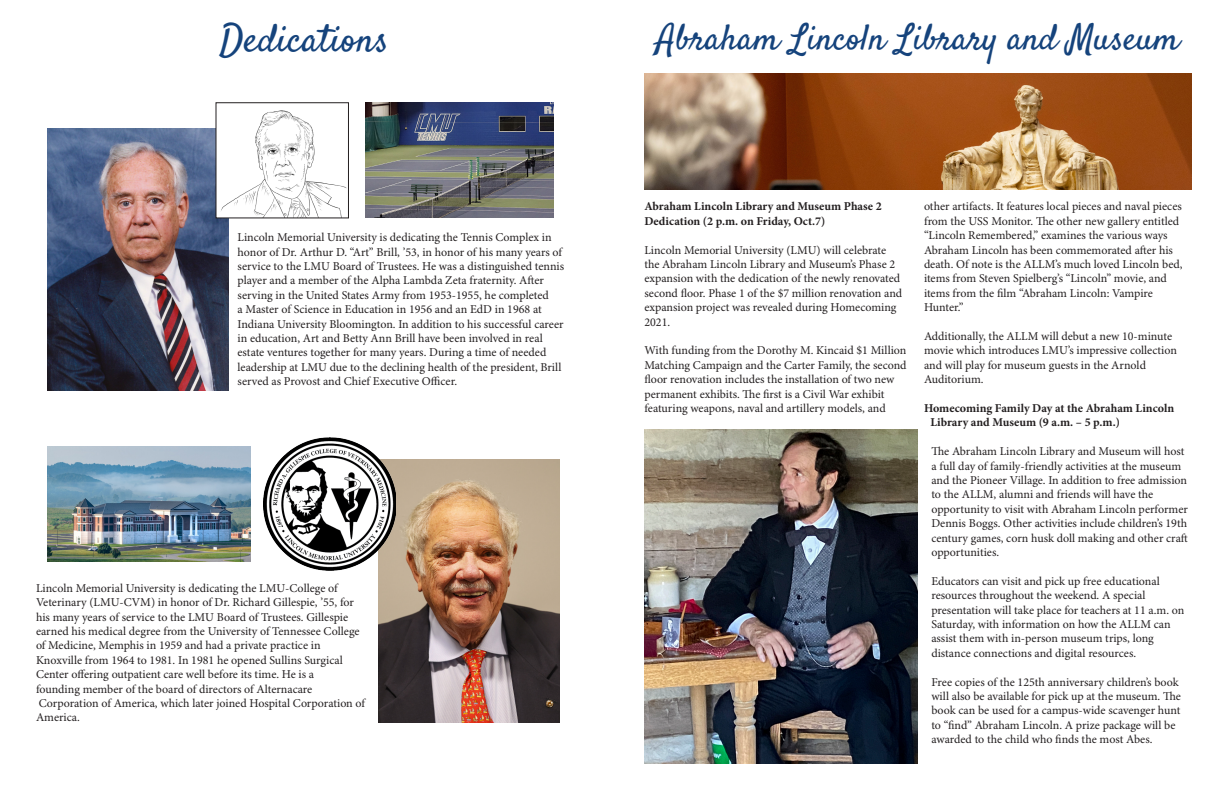
<style>
.page{position:relative;width:1224px;height:792px;background:#fff}
.page>*{position:absolute;margin:0;border:0;box-sizing:border-box;transform-origin:0 0}
.t1{font:39px "Satisfy";color:#15437c}
.t2{font:36px "Satisfy";color:#15437c}
.t3{font:12px/14.4px "Minion Pro";color:#231f20}
.t4{font:700 12px/14.4px "Minion Pro";color:#231f20}
</style>
<div class="page">
<img style="left:47px;top:128px;width:182px;height:263px">
<img style="left:378px;top:460px;width:182px;height:263px">
<img style="left:644px;top:73px;width:548px;height:117px">
<img style="left:644px;top:430px;width:274px;height:333px">
<img style="left:218px;top:110px;width:129px;height:106px">
<div style="left:216px;top:102px;width:133px;height:116px;border:1px solid #231f20"></div>
<img style="left:366px;top:103px;width:188px;height:115px">
<img style="left:47px;top:446px;width:204px;height:116px">
<img style="left:264px;top:437px;width:132px;height:133px">
<p class="t1" style="left:219px;top:15px;width:171px">Dedications</p>
<p class="t2" style="left:656px;top:15px;width:525px">Abraham Lincoln Library and Museum</p>
<p class="t3" style="left:238px;top:231px;width:328px">Lincoln Memorial University is dedicating the Tennis Complex in honor of Dr. Arthur D. “Art” Brill, ’53, in honor of his many years of service to the LMU Board of Trustees. He was a distinguished tennis player and a member of the Alpha Lambda Zeta fraternity. After serving in the United States Army from 1953-1955, he completed<br>a Master of Science in Education in 1956 and an EdD in 1968 at Indiana University Bloomington. In addition to his successful career in education, Art and Betty Ann Brill have been involved in real estate ventures together for many years. During a time of needed leadership at LMU due to the declining health of the president, Brill served as Provost and Chief Executive Officer.</p>
<p class="t3" style="left:36px;top:581px;width:331px">Lincoln Memorial University is dedicating the LMU-College of Veterinary (LMU-CVM) in honor of Dr. Richard Gillespie, ’55, for his many years of service to the LMU Board of Trustees. Gillespie earned his medical degree from the University of Tennessee College of Medicine, Memphis in 1959 and had a private practice in Knoxville from 1964 to 1981. In 1981 he opened Sullins Surgical Center offering outpatient care well before its time. He is a<br>founding member of the board of directors of Alternacare Corporation of America, which later joined Hospital Corporation of America.</p>
<p class="t4" style="left:644px;top:199px;width:239px">Abraham Lincoln Library and Museum Phase 2<br>Dedication (2 p.m. on Friday, Oct.7)</p>
<p class="t3" style="left:644px;top:243px;width:259px">Lincoln Memorial University (LMU) will celebrate the Abraham Lincoln Library and Museum’s Phase 2 expansion with the dedication of the newly renovated second floor. Phase 1 of the $7 million renovation and expansion project was revealed during Homecoming 2021.</p>
<p class="t3" style="left:644px;top:344px;width:264px">With funding from the Dorothy M. Kincaid $1 Million Matching Campaign and the Carter Family, the second floor renovation includes the installation of two new permanent exhibits. The first is a Civil War exhibit featuring weapons, naval and artillery models, and</p>
<p class="t3" style="left:924px;top:200px;width:260px">other artifacts. It features local pieces and naval pieces from the USS Monitor. The other new gallery entitled “Lincoln Remembered,” examines the various ways Abraham Lincoln has been commemorated after his death. Of note is the ALLM’s much loved Lincoln bed, items from Steven Spielberg’s “Lincoln” movie, and items from the film “Abraham Lincoln: Vampire Hunter.”</p>
<p class="t3" style="left:924px;top:329px;width:255px">Additionally, the ALLM will debut a new 10-minute movie which introduces LMU’s impressive collection and will play for museum guests in the Arnold Auditorium.</p>
<p class="t4" style="left:930px;top:401px;width:245px;text-indent:-6px">Homecoming Family Day at the Abraham Lincoln<br>Library and Museum (9 a.m. – 5 p.m.)</p>
<p class="t3" style="left:931px;top:445px;width:258px">The Abraham Lincoln Library and Museum will host a full day of family-friendly activities at the museum and the Pioneer Village. In addition to free admission to the ALLM, alumni and friends will have the opportunity to visit with Abraham Lincoln performer Dennis Boggs. Other activities include children’s 19th century games, corn husk doll making and other craft opportunities.</p>
<p class="t3" style="left:931px;top:574px;width:255px">Educators can visit and pick up free educational resources throughout the weekend. A special presentation will take place for teachers at 11 a.m. on Saturday, with information on how the ALLM can assist them with in-person museum trips, long distance connections and digital resources.</p>
<p class="t3" style="left:931px;top:675px;width:251px">Free copies of the 125th anniversary children’s book will also be available for pick up at the museum. The book can be used for a campus-wide scavenger hunt to “find” Abraham Lincoln. A prize package will be awarded to the child who finds the most Abes.</p>
</div>
